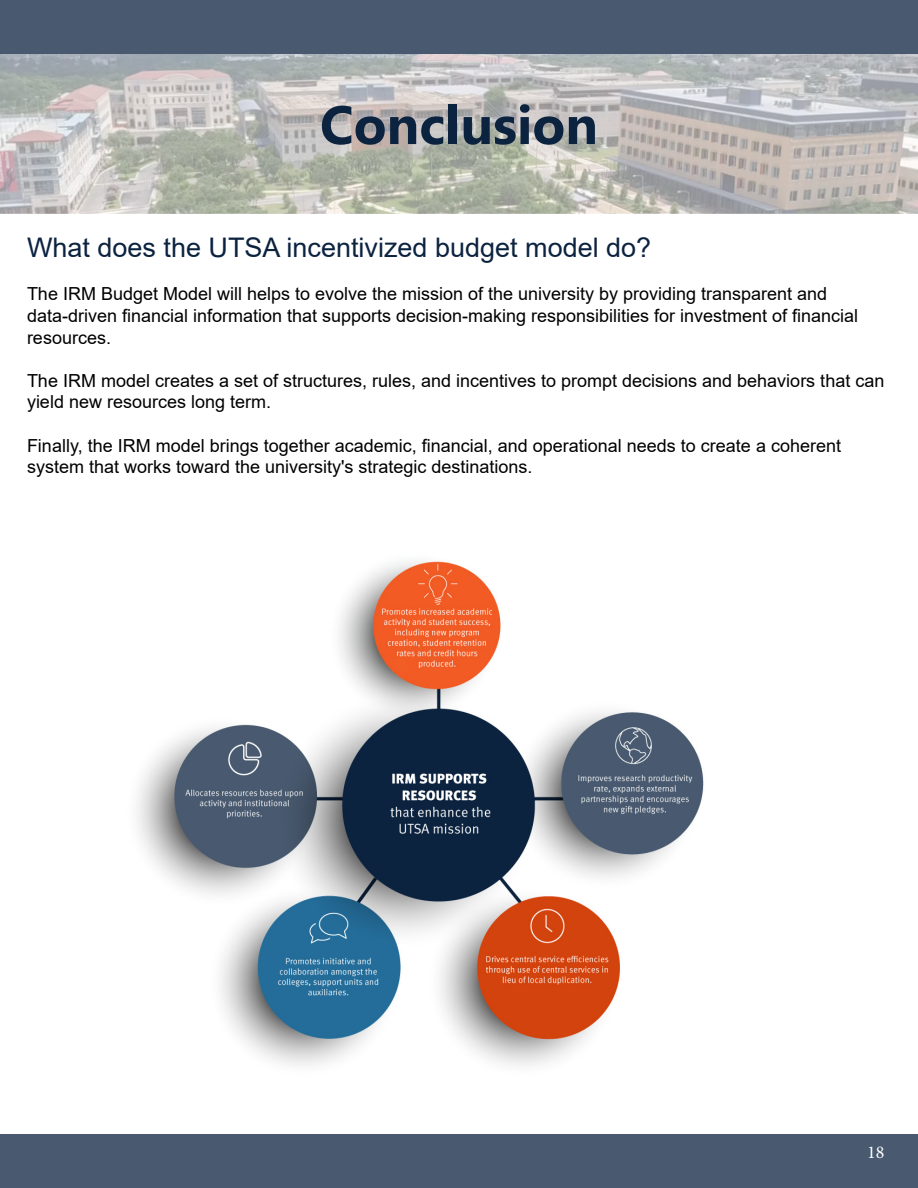
<style>
.page{position:relative;width:918px;height:1188px;background:#fff}
.page>*{position:absolute;margin:0;border:0;box-sizing:border-box;transform-origin:0 0}
.t1{font:700 54px "Segoe UI";color:#0c2340}
.t2{font:27px "Arial";color:#0c2340}
.t3{font:18px/21.6px "Arial";color:#000}
.t4{font:18px "Minion Pro";color:#fff}
</style>
<div class="page">
<div style="left:0;top:1134px;width:918px;height:54px;background:#495a70"></div>
<div style="left:0;top:0;width:918px;height:54px;background:#495a70"></div>
<img style="left:0;top:54px;width:918px;height:160px">
<img style="left:137px;top:561px;width:567px;height:505px">
<h1 class="t1" style="left:320px;top:74px;width:280px">Conclusion</h1>
<h2 class="t2" style="left:27px;top:229px;width:626px">What does the UTSA incentivized budget model do?</h2>
<p class="t3" style="left:27px;top:283px;width:833px">The IRM Budget Model will helps to evolve the mission of the university by providing transparent and data-driven financial information that supports decision-making responsibilities for investment of financial resources.</p>
<p class="t3" style="left:27px;top:370px;width:859px">The IRM model creates a set of structures, rules, and incentives to prompt decisions and behaviors that can yield new resources long term.</p>
<p class="t3" style="left:27px;top:434px;width:816px">Finally, the IRM model brings together academic, financial, and operational needs to create a coherent system that works toward the university's strategic destinations.</p>
<p class="t4" style="left:867px;top:1140px;width:19px">18</p>
</div>
